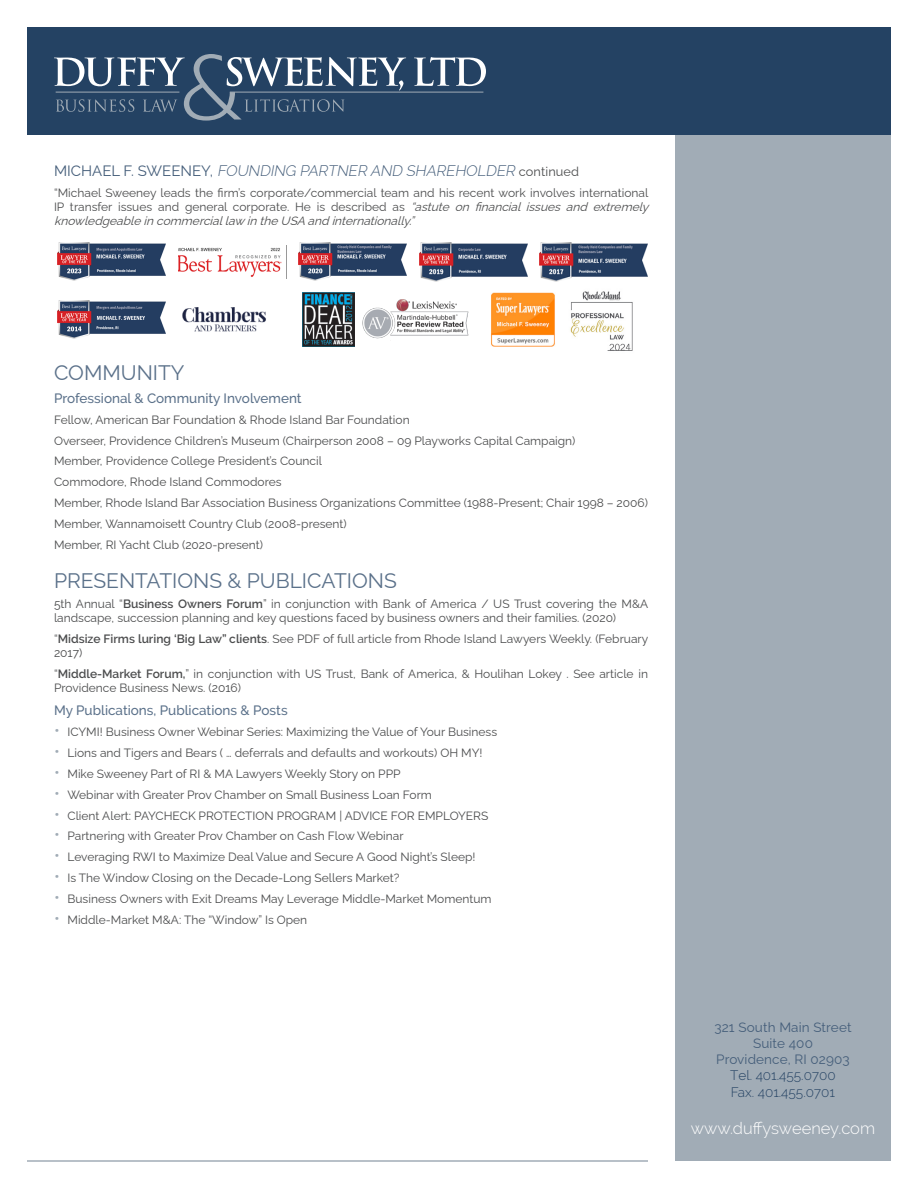
<style>
.page{position:relative;width:918px;height:1188px;background:#fff}
.page>*{position:absolute;margin:0;border:0;box-sizing:border-box;transform-origin:0 0}
.Body_Heading{font:21px "Raleway";color:#5b718a}
.t1{font:300 16.5px "Raleway";color:#fff}
.Body_Heading-2{font:italic 300 15px "Raleway";color:#455e7a}
.headings{font:13.5px/16.2px "Raleway";letter-spacing:.01em;color:#455e7a;text-align:center}
.Body_Sub-head{font:500 13.5px "Raleway";color:#5b718a}
.Long_Bio_Body{font:12px/14.1px "Raleway";color:#4b4c4d}
.s1{font-weight:400;font-style:normal}
.s2{font-weight:400;font-style:normal;font-size:12.75px;color:#4b4c4d}
.s3{font-style:italic}
.s4{font-weight:600}
.s5{font-size:16.5px;color:#a1acb6}
.s6{font-weight:300;color:#244263}
</style>
<div class="page">
<div style="left:27px;top:27px;width:864px;height:108px;background:#244263"></div>
<svg style="left:54px;top:54px;width:352px;height:67px"></svg>
<svg style="left:414px;top:57px;width:72px;height:29px"></svg>
<hr style="left:56px;top:92px;width:123px;height:1px;background:#a1acb6">
<hr style="left:230px;top:92px;width:253px;height:1px;background:#a1acb6">
<hr style="left:27px;top:1160px;width:621px;height:2px;background:#a1acb6">
<div style="left:675px;top:135px;width:216px;height:1026px;background:#a1acb6"></div>
<img style="left:182px;top:307px;width:84px;height:25px">
<img style="left:299px;top:242px;width:108px;height:39px">
<img style="left:419px;top:242px;width:108px;height:39px">
<img style="left:540px;top:242px;width:108px;height:39px">
<img style="left:57px;top:300px;width:108px;height:39px">
<img style="left:302px;top:293px;width:53px;height:54px">
<img style="left:362px;top:299px;width:107px;height:40px">
<img style="left:57px;top:242px;width:108px;height:39px">
<img style="left:491px;top:293px;width:64px;height:54px">
<img style="left:178px;top:247px;width:104px;height:30px">
<img style="left:570px;top:291px;width:63px;height:60px">
<p class="Body_Heading-2" style="left:54px;top:162px;width:527px"><span class="s1">M I C H A E L F. SW E E N EY,</span> FOUNDING PARTNER AND SHAREHOLDER <span class="s2">c o n t i n u e d</span></p>
<p class="Long_Bio_Body" style="left:54px;top:184px;width:600px">“Michael Sweeney leads the firm’s corporate/commercial team and his recent work involves international<br>IP transfer issues and general corporate. He is described as <span class="s3">“astute on financial issues and extremely knowledgeableincommerciallaw intheUSAandinternationally.”</span></p>
<p class="Body_Heading" style="left:54px;top:356px;width:132px">COMMUNITY</p>
<p class="Body_Sub-head" style="left:54px;top:390px;width:249px">Professional &amp; Community Involvement</p>
<p class="Long_Bio_Body" style="left:54px;top:411px;width:357px">Fellow, American Bar Foundation &amp; Rhode Island Bar Foundation</p>
<p class="Long_Bio_Body" style="left:54px;top:432px;width:523px">Overseer, Providence Children’s Museum (Chairperson 2008 – 09 Playworks Capital Campaign)</p>
<p class="Long_Bio_Body" style="left:54px;top:453px;width:269px">Member, Providence College President’s Council</p>
<p class="Long_Bio_Body" style="left:54px;top:474px;width:229px">Commodore, Rhode Island Commodores</p>
<p class="Long_Bio_Body" style="left:54px;top:495px;width:595px">Member, Rhode Island Bar Association Business Organizations Committee (1988-Present; Chair 1998 – 2006)</p>
<p class="Long_Bio_Body" style="left:54px;top:515px;width:294px">Member, Wannamoisett Country Club (2008-present)</p>
<p class="Long_Bio_Body" style="left:54px;top:536px;width:211px">Member, RI Yacht Club (2020-present)</p>
<p class="Body_Heading" style="left:54px;top:563px;width:344px">PRESENTATIONS &amp; PUBLICATIONS</p>
<p class="Long_Bio_Body" style="left:54px;top:596px;width:596px">5th Annual “<span class="s4">Business Owners Forum</span>” in conjunction with Bank of America / US Trust covering the M&amp;A landscape, succession planning and key questions faced by business owners and their families. (2020)</p>
<p class="Long_Bio_Body" style="left:54px;top:631px;width:596px">“<span class="s4">Midsize Firms luring ‘Big Law” clients</span>. See PDF of full article from Rhode Island Lawyers Weekly. (February<br>2017)</p>
<p class="Long_Bio_Body" style="left:54px;top:666px;width:596px">“<span class="s4">Middle-Market Forum,</span>” in conjunction with US Trust, Bank of America, &amp; Houlihan Lokey . See article in<br>Providence Business News. (2016)</p>
<p class="Body_Sub-head" style="left:54px;top:703px;width:235px">My Publications, Publications &amp; Posts</p>
<p class="Long_Bio_Body" style="left:54px;top:724px;width:445px"><span class="s5">•</span> ICYMI! Business Owner Webinar Series: Maximizing the Value of Your Business</p>
<p class="Long_Bio_Body" style="left:54px;top:744px;width:430px"><span class="s5">•</span> Lions and Tigers and Bears ( … deferrals and defaults and workouts) OH MY!</p>
<p class="Long_Bio_Body" style="left:54px;top:765px;width:348px"><span class="s5">•</span> Mike Sweeney Part of RI &amp; MA Lawyers Weekly Story on PPP</p>
<p class="Long_Bio_Body" style="left:54px;top:786px;width:379px"><span class="s5">•</span> Webinar with Greater Prov Chamber on Small Business Loan Form</p>
<p class="Long_Bio_Body" style="left:54px;top:807px;width:436px"><span class="s5">•</span> Client Alert: PAYCHECK PROTECTION PROGRAM | ADVICE FOR EMPLOYERS</p>
<p class="Long_Bio_Body" style="left:54px;top:828px;width:351px"><span class="s5">•</span> Partnering with Greater Prov Chamber on Cash Flow Webinar</p>
<p class="Long_Bio_Body" style="left:54px;top:849px;width:423px"><span class="s5">•</span> Leveraging RWI to Maximize Deal Value and Secure A Good Night’s Sleep!</p>
<p class="Long_Bio_Body" style="left:54px;top:870px;width:347px"><span class="s5">•</span> Is The Window Closing on the Decade-Long Sellers Market?</p>
<p class="Long_Bio_Body" style="left:54px;top:890px;width:439px"><span class="s5">•</span> Business Owners with Exit Dreams May Leverage Middle-Market Momentum</p>
<p class="Long_Bio_Body" style="left:54px;top:911px;width:255px"><span class="s5">•</span> Middle-Market M&amp;A: The “Window” Is Open</p>
<p class="headings" style="left:714px;top:1017px;width:139px">321 South Main Street<br>Suite 400<br>Providence, RI 02903<br><span class="s6">Tel. 401.455.0700<br>Fax. 401.455.0701</span></p>
<p class="t1" style="left:691px;top:1119px;width:186px">www.duffysweeney.com</p>
</div>
